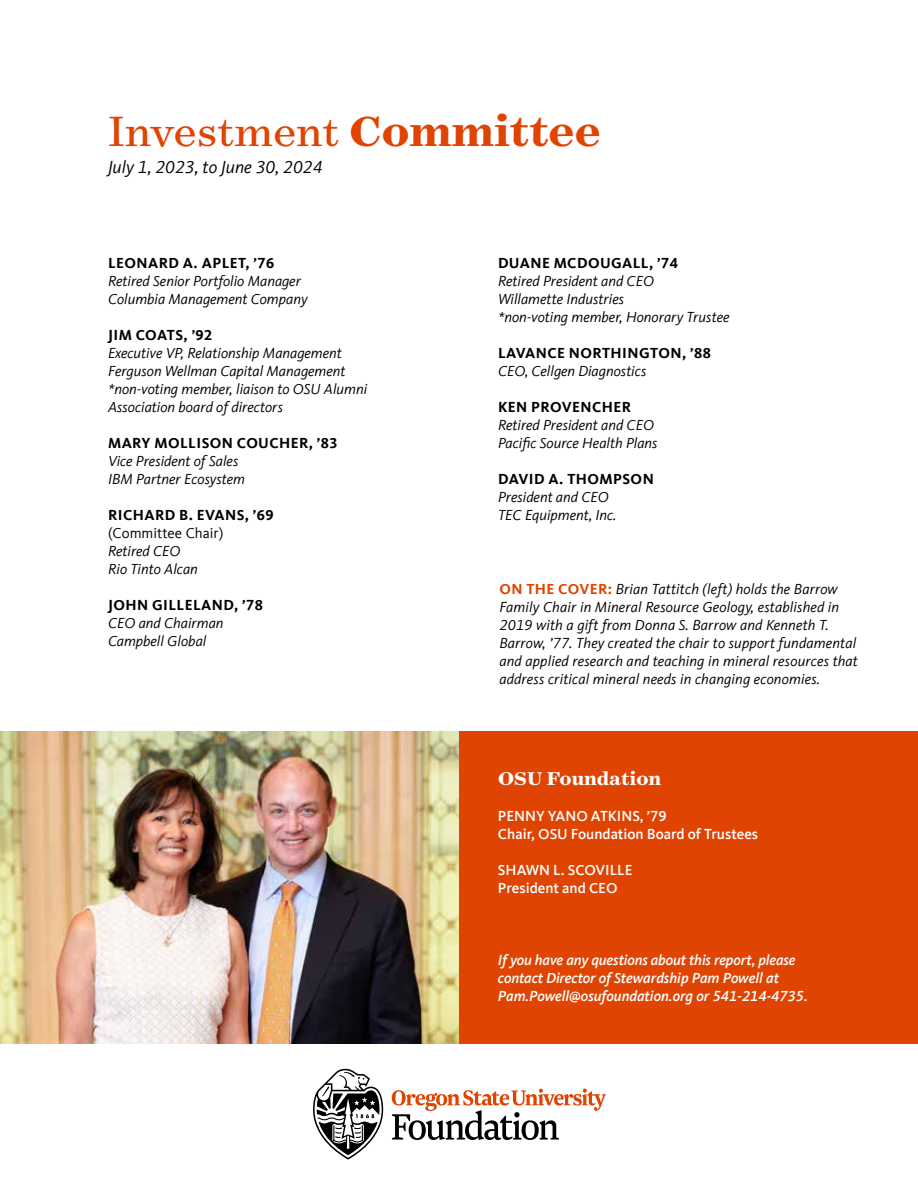
<style>
.page{position:relative;width:918px;height:1188px;background:#fff}
.page>*{position:absolute;margin:0;border:0;box-sizing:border-box;transform-origin:0 0}
.t1{font:48px "Surveyor Text";color:#e04403}
.t2{font:700 21px "Surveyor Text";color:#fff}
.t3{font:italic 18px "Kievit Offc";color:#000}
.t4{font:italic 15px/18px "Kievit Offc";color:#000}
.t5{font:700 15px "Kievit Offc";letter-spacing:.03em;color:#000}
.t6{font:italic 500 15px/18px "Kievit Offc";letter-spacing:-.005em;color:#fff}
.t7{font:500 15px/18px "Kievit Offc";color:#fff}
.t8{font:15px "Kievit Offc";color:#000}
.s1{font-weight:700}
.s2{font-weight:700;font-style:normal;color:#e04403}
</style>
<div class="page">
<div style="left:453px;top:732px;width:465px;height:312px;background:#e04403"></div>
<img style="left:0;top:732px;width:459px;height:312px">
<svg style="left:313px;top:1068px;width:71px;height:92px"></svg>
<svg style="left:392px;top:1089px;width:214px;height:51px"></svg>
<h1 class="t1" style="left:108px;top:101px;width:494px">Investment <span class="s1">Committee</span></h1>
<p class="t3" style="left:108px;top:157px;width:216px">July 1, 2023, to June 30, 2024</p>
<p class="t5" style="left:108px;top:254px;width:168px">LEONARD A. APLET, ’76</p>
<p class="t4" style="left:108px;top:272px;width:201px">Retired Senior Portfolio Manager<br>Columbia Management Company</p>
<p class="t5" style="left:108px;top:326px;width:106px">JIM COATS, ’92</p>
<p class="t4" style="left:108px;top:344px;width:261px">Executive VP, Relationship Management Ferguson Wellman Capital Management *non-voting member, liaison to OSU Alumni Association board of directors</p>
<p class="t5" style="left:108px;top:434px;width:231px">MARY MOLLISON COUCHER, ’83</p>
<p class="t4" style="left:108px;top:452px;width:139px">Vice President of Sales<br>IBM Partner Ecosystem</p>
<p class="t5" style="left:108px;top:506px;width:167px">RICHARD B. EVANS, ’69</p>
<p class="t8" style="left:108px;top:524px;width:117px">(Committee Chair)</p>
<p class="t4" style="left:108px;top:542px;width:91px">Retired CEO<br>Rio Tinto Alcan</p>
<p class="t5" style="left:108px;top:596px;width:156px">JOHN GILLELAND, ’78</p>
<p class="t4" style="left:108px;top:614px;width:117px">CEO and Chairman<br>Campbell Global</p>
<p class="t5" style="left:498px;top:254px;width:182px">DUANE MCDOUGALL, ’74</p>
<p class="t4" style="left:498px;top:272px;width:233px">Retired President and CEO<br>Willamette Industries<br>*non-voting member, Honorary Trustee</p>
<p class="t5" style="left:498px;top:344px;width:214px">LAVANCE NORTHINGTON, ’88</p>
<p class="t4" style="left:498px;top:362px;width:150px">CEO, Cellgen Diagnostics</p>
<p class="t5" style="left:498px;top:398px;width:135px">KEN PROVENCHER</p>
<p class="t4" style="left:498px;top:416px;width:161px">Retired President and CEO<br>Pacific Source Health Plans</p>
<p class="t5" style="left:498px;top:470px;width:157px">DAVID A. THOMPSON</p>
<p class="t4" style="left:498px;top:488px;width:120px">President and CEO<br>TEC Equipment, Inc.</p>
<p class="t4" style="left:499px;top:580px;width:360px"><span class="s2">ON THE COVER:</span> Brian Tattitch (left) holds the Barrow Family Chair in Mineral Resource Geology, established in 2019 with a gift from Donna S. Barrow and Kenneth T.<br>Barrow, ’77. They created the chair to support fundamental and applied research and teaching in mineral resources that address critical mineral needs in changing economies.</p>
<h2 class="t2" style="left:498px;top:765px;width:165px">OSU Foundation</h2>
<p class="t7" style="left:498px;top:807px;width:262px">PENNY YANO ATKINS, ’79<br>Chair, OSU Foundation Board of Trustees</p>
<p class="t7" style="left:498px;top:861px;width:136px">SHAWN L. SCOVILLE<br>President and CEO</p>
<p class="t6" style="left:498px;top:951px;width:311px">If you have any questions about this report, please contact Director of Stewardship Pam Powell at<br>Pam.Powell@osufoundation.org or 541-214-4735.</p>
</div>
